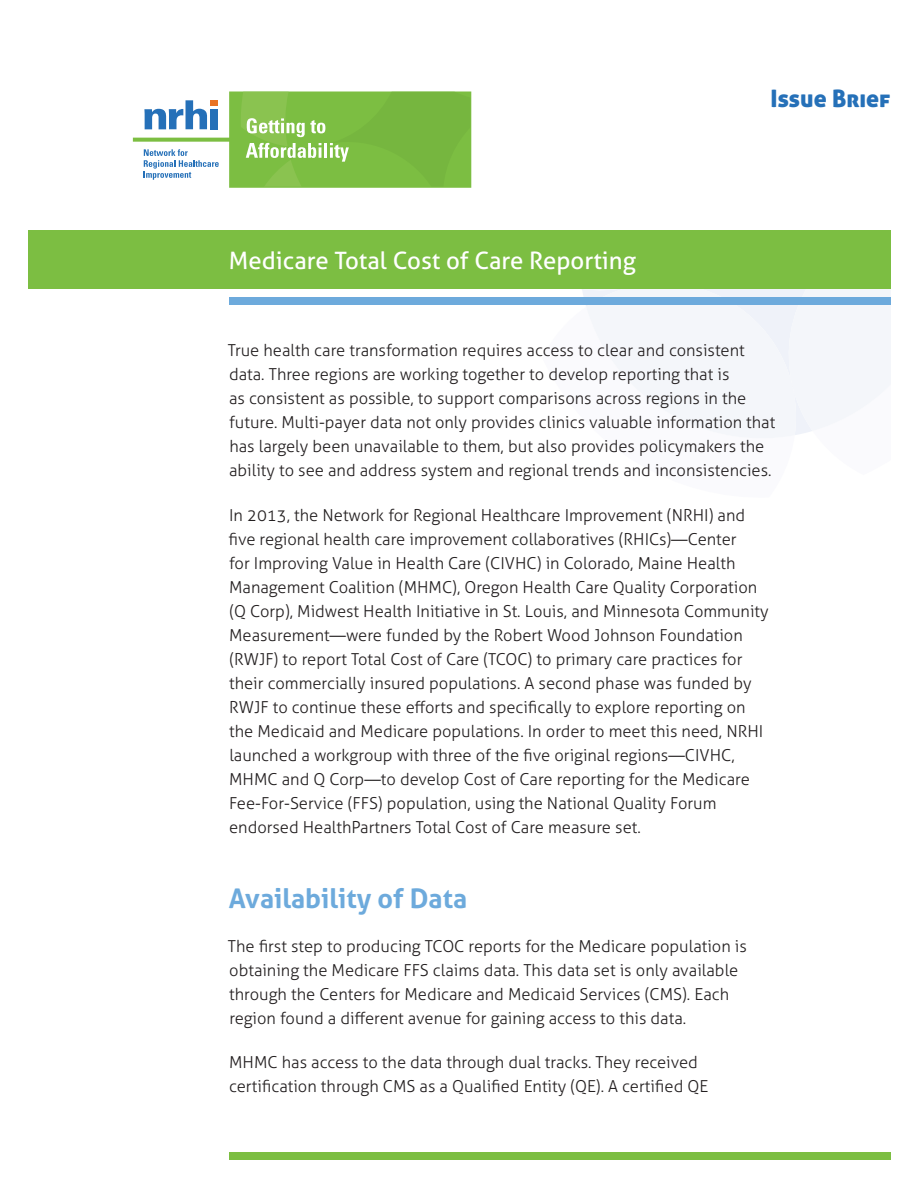
<style>
.page{position:relative;width:918px;height:1188px;background:#fff}
.page>*{position:absolute;margin:0;border:0;box-sizing:border-box;transform-origin:0 0}
.Section_Headers{font:700 27px "Aller";color:#6daadc}
.Cover_Page_Master_Ti{font:24px "Aller";color:#fff}
.Cover_Page_Master_Ti-2{font:24px "Aller Display";color:#2570b8}
.Body_copy{font:300 16.5px/24px "Aller";color:#231f20}
</style>
<div class="page">
<div style="left:582px;top:289px;width:309px;height:149px;background:#f4f6fa"></div>
<div style="left:28px;top:230px;width:863px;height:59px;background:#7cbe42"></div>
<svg style="left:133px;top:91px;width:338px;height:97px"></svg>
<div style="left:229px;top:1152px;width:661px;height:8px;background:#7cbe42"></div>
<div style="left:229px;top:297px;width:661px;height:8px;background:#6daadc"></div>
<p class="Cover_Page_Master_Ti" style="left:229px;top:246px;width:409px">Medicare Total Cost of Care Reporting</p>
<p class="Cover_Page_Master_Ti-2" style="left:771px;top:83px;width:121px">Issue Brief</p>
<p class="Body_copy" style="left:228px;top:339px;width:549px">True health care transformation requires access to clear and consistent data. Three regions are working together to develop reporting that is<br>as consistent as possible, to support comparisons across regions in the future. Multi-payer data not only provides clinics valuable information that has largely been unavailable to them, but also provides policymakers the ability to see and address system and regional trends and inconsistencies.</p>
<p class="Body_copy" style="left:229px;top:503px;width:542px">In 2013, the Network for Regional Healthcare Improvement (NRHI) and five regional health care improvement collaboratives (RHICs)—Center<br>for Improving Value in Health Care (CIVHC) in Colorado, Maine Health Management Coalition (MHMC), Oregon Health Care Quality Corporation (Q Corp), Midwest Health Initiative in St. Louis, and Minnesota Community Measurement—were funded by the Robert Wood Johnson Foundation (RWJF) to report Total Cost of Care (TCOC) to primary care practices for their commercially insured populations. A second phase was funded by RWJF to continue these efforts and specifically to explore reporting on the Medicaid and Medicare populations. In order to meet this need, NRHI launched a workgroup with three of the five original regions—CIVHC, MHMC and Q Corp—to develop Cost of Care reporting for the Medicare Fee-For-Service (FFS) population, using the National Quality Forum endorsed HealthPartners Total Cost of Care measure set.</p>
<p class="Section_Headers" style="left:229px;top:881px;width:240px">Availability of Data</p>
<p class="Body_copy" style="left:228px;top:934px;width:521px">The first step to producing TCOC reports for the Medicare population is obtaining the Medicare FFS claims data. This data set is only available through the Centers for Medicare and Medicaid Services (CMS). Each region found a different avenue for gaining access to this data.</p>
<p class="Body_copy" style="left:229px;top:1050px;width:481px">MHMC has access to the data through dual tracks. They received certification through CMS as a Qualified Entity (QE). A certified QE</p>
</div>
